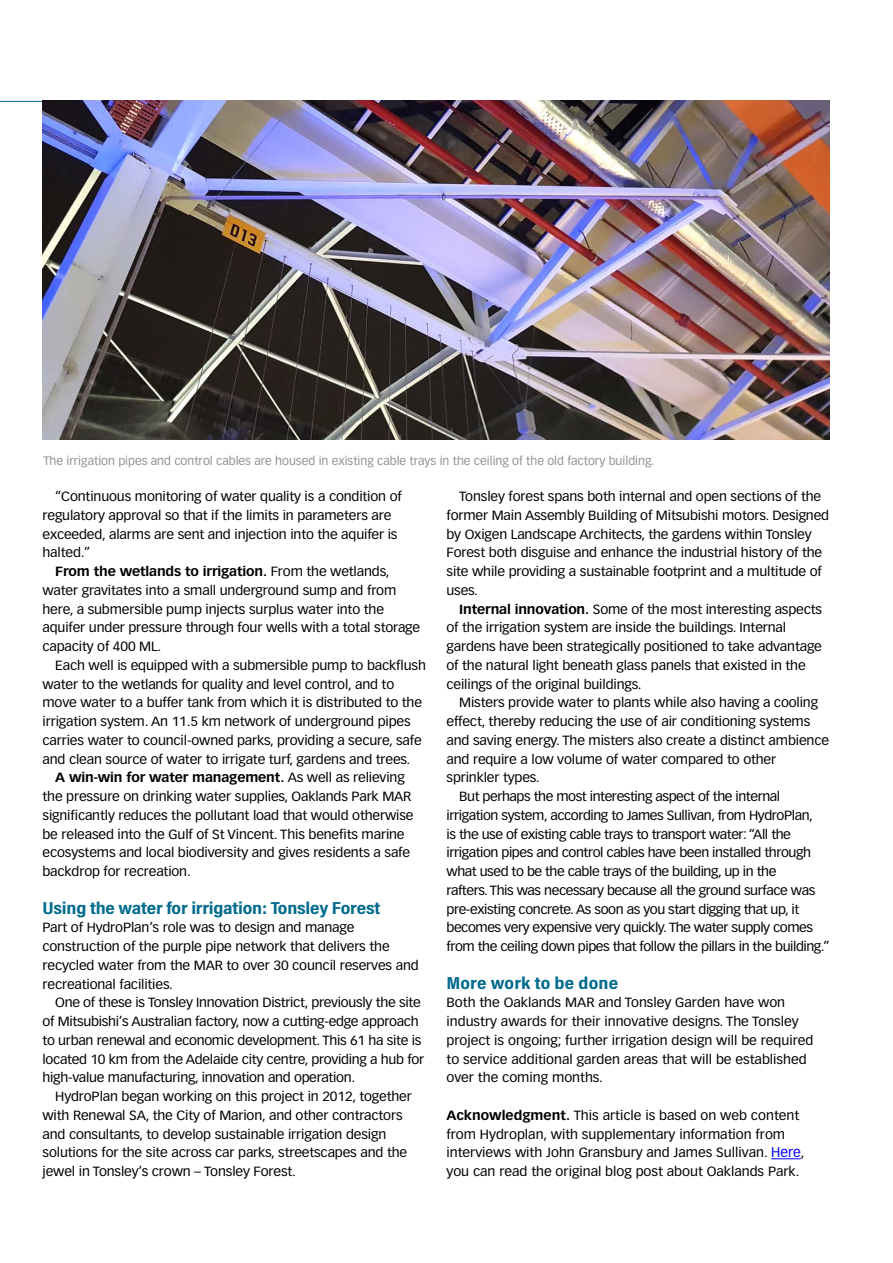
<style>
.page{position:relative;width:893px;height:1263px;background:#fff}
.page>*{position:absolute;margin:0;border:0;box-sizing:border-box;transform-origin:0 0}
.t1{font:700 17.55px "Acumin Pro Cond";letter-spacing:-.01em;color:#006b8d;scale:1.22 1}
.t2{font:13.05px/18.8px "Vectora LH";letter-spacing:-.01em;color:#000;scale:1.05 1}
.t3{font:13.05px "Vectora LH";letter-spacing:-.03em;color:#000;scale:1.05 1}
.t4{font:700 13.05px "Vectora LH";letter-spacing:-.01em;color:#000;scale:1.05 1}
.t5{font:12px "Vectora LH";color:#929292}
.s1{font-weight:700}
.s2{font-weight:400}
.s3{font-size:13.8px;color:#00f}
</style>
<div class="page">
<hr style="left:0;top:101px;width:829px;height:1px;background:#006b8d">
<hr style="left:771px;top:1158px;width:30px;height:1px;background:#00f">
<img style="left:43px;top:101px;width:786px;height:338px">
<p class="t5" style="left:43px;top:454px;width:613px">The irrigation pipes and control cables are housed in existing cable trays in the ceiling of the old factory building.</p>
<p class="t2" style="left:43px;top:487px;width:344px;text-indent:13px">“Continuous monitoring of water quality is a condition of regulatory approval so that if the limits in parameters are exceeded, alarms are sent and injection into the aquifer is halted.”</p>
<p class="t2" style="left:43px;top:562px;width:361px;text-indent:13px"><span class="s1">From the wetlands to irrigation.</span> From the wetlands, water gravitates into a small underground sump and from here, a submersible pump injects surplus water into the aquifer under pressure through four wells with a total storage capacity of 400 ML.</p>
<p class="t2" style="left:55px;top:656px;width:354px">Each well is equipped with a submersible pump to backflush</p>
<p class="t2" style="left:43px;top:675px;width:336px">water to the wetlands for quality and level control, and to</p>
<p class="t2" style="left:43px;top:693px;width:363px">move water to a buffer tank from which it is distributed to the</p>
<p class="t2" style="left:43px;top:712px;width:352px">irrigation system. An 11.5 km network of underground pipes</p>
<p class="t2" style="left:43px;top:731px;width:363px">carries water to council-owned parks, providing a secure, safe</p>
<p class="t2" style="left:43px;top:750px;width:352px">and clean source of water to irrigate turf, gardens and trees.</p>
<p class="t4" style="left:55px;top:770px;width:334px">A win-win for water management. <span class="s2">As well as relieving</span></p>
<p class="t2" style="left:43px;top:787px;width:353px">the pressure on drinking water supplies, Oaklands Park MAR</p>
<p class="t2" style="left:43px;top:806px;width:355px">significantly reduces the pollutant load that would otherwise</p>
<p class="t2" style="left:43px;top:825px;width:346px">be released into the Gulf of St Vincent. This benefits marine</p>
<p class="t2" style="left:43px;top:843px;width:352px">ecosystems and local biodiversity and gives residents a safe</p>
<p class="t2" style="left:43px;top:862px;width:143px">backdrop for recreation.</p>
<h1 class="t1" style="left:43px;top:896px;width:279px">Using the water for irrigation: Tonsley Forest</h1>
<p class="t2" style="left:43px;top:918px;width:360px">Part of HydroPlan’s role was to design and manage construction of the purple pipe network that delivers the recycled water from the MAR to over 30 council reserves and recreational facilities.</p>
<p class="t2" style="left:43px;top:993px;width:365px;text-indent:13px">One of these is Tonsley Innovation District, previously the site of Mitsubishi’s Australian factory, now a cutting-edge approach to urban renewal and economic development. This 61 ha site is located 10 km from the Adelaide city centre, providing a hub for high-value manufacturing, innovation and operation.</p>
<p class="t2" style="left:43px;top:1087px;width:353px;text-indent:13px">HydroPlan began working on this project in 2012, together with Renewal SA, the City of Marion, and other contractors and consultants, to develop sustainable irrigation design solutions for the site across car parks, streetscapes and the jewel in Tonsley’s crown – Tonsley Forest.</p>
<p class="t2" style="left:446px;top:487px;width:366px;text-indent:13px">Tonsley forest spans both internal and open sections of the former Main Assembly Building of Mitsubishi motors. Designed by Oxigen Landscape Architects, the gardens within Tonsley Forest both disguise and enhance the industrial history of the site while providing a sustainable footprint and a multitude of uses.</p>
<p class="t2" style="left:446px;top:600px;width:359px;text-indent:13px"><span class="s1">Internal innovation.</span> Some of the most interesting aspects of the irrigation system are inside the buildings. Internal gardens have been strategically positioned to take advantage of the natural light beneath glass panels that existed in the ceilings of the original buildings.</p>
<p class="t2" style="left:459px;top:693px;width:343px">Misters provide water to plants while also having a cooling</p>
<p class="t2" style="left:446px;top:712px;width:348px">effect, thereby reducing the use of air conditioning systems</p>
<p class="t2" style="left:446px;top:731px;width:366px">and saving energy. The misters also create a distinct ambience</p>
<p class="t2" style="left:446px;top:750px;width:316px">and require a low volume of water compared to other</p>
<p class="t2" style="left:446px;top:768px;width:90px">sprinkler types.</p>
<p class="t3" style="left:459px;top:789px;width:307px">But perhaps the most interesting aspect of the internal</p>
<p class="t3" style="left:446px;top:807px;width:351px">irrigation system, according to James Sullivan, from HydroPlan,</p>
<p class="t3" style="left:446px;top:826px;width:330px">is the use of existing cable trays to transport water: “All the</p>
<p class="t3" style="left:446px;top:845px;width:349px">irrigation pipes and control cables have been installed through</p>
<p class="t3" style="left:446px;top:864px;width:316px">what used to be the cable trays of the building, up in the</p>
<p class="t3" style="left:446px;top:882px;width:353px">rafters. This was necessary because all the ground surface was</p>
<p class="t3" style="left:446px;top:901px;width:337px">pre-existing concrete. As soon as you start digging that up, it</p>
<p class="t3" style="left:446px;top:920px;width:351px">becomes very expensive very quickly. The water supply comes</p>
<p class="t3" style="left:446px;top:939px;width:366px">from the ceiling down pipes that follow the pillars in the building.”</p>
<h1 class="t1" style="left:446px;top:971px;width:142px">More work to be done</h1>
<p class="t2" style="left:446px;top:993px;width:351px">Both the Oaklands MAR and Tonsley Garden have won industry awards for their innovative designs. The Tonsley project is ongoing; further irrigation design will be required to service additional garden areas that will be established over the coming months.</p>
<p class="t2" style="left:446px;top:1106px;width:343px"><span class="s1">Acknowledgment.</span> This article is based on web content from Hydroplan, with supplementary information from interviews with John Gransbury and James Sullivan. <span class="s3">Here</span>, you can read the original blog post about Oaklands Park.</p>
</div>
